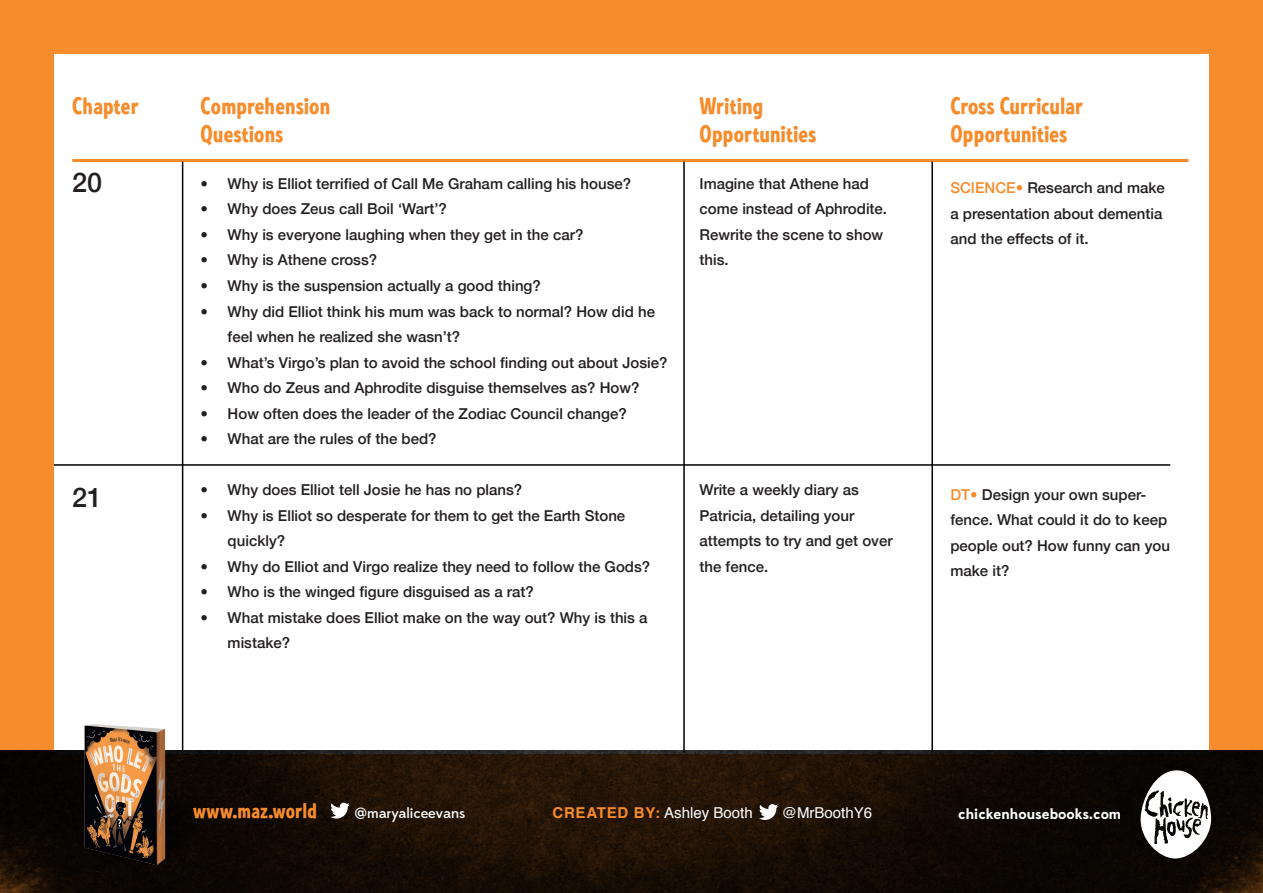
<style>
.page{position:relative;width:1263px;height:893px;background:#f68c2c}
.page>*{position:absolute;margin:0;border:0;box-sizing:border-box;transform-origin:0 0}
.t1{font:500 27px "Helvetica Neue";color:#231f20}
.t2{font:24px/28.8px "Ed Gothic";letter-spacing:.025em;color:#f68c2c}
.t3{font:21.6px "Ed Gothic";letter-spacing:.025em;color:#f68c2c}
.t4{font:500 15px/25.5px "Helvetica Neue";color:#231f20}
.t5{font:15px "Helvetica";color:#fff}
.t6{font:700 14.4px "Edmondsans";color:#fff}
.t7{font:500 14.4px "Edmondsans";color:#fff}
.s1{color:#f68c2c}
.s2{font-weight:700;color:#f68c2c}
</style>
<div class="page">
<div style="left:54px;top:54px;width:1155px;height:700px;background:#fff"></div>
<img style="left:0;top:750px;width:1263px;height:143px">
<div style="left:189px;top:750px;width:34px;height:123px;background:#0d0703"></div>
<img style="left:75px;top:716px;width:114px;height:157px">
<svg style="left:1140px;top:770px;width:71px;height:89px;background:#9c9a99"></svg>
<svg style="left:330px;top:803px;width:20px;height:16px"></svg>
<hr style="left:72px;top:159px;width:1116px;height:3px;background:#f68c2c">
<hr style="left:182px;top:162px;width:1px;height:591px;background:#000">
<hr style="left:683px;top:162px;width:2px;height:591px;background:#000">
<hr style="left:931px;top:162px;width:2px;height:591px;background:#000">
<svg style="left:759px;top:804px;width:19px;height:16px"></svg>
<hr style="left:54px;top:464px;width:1116px;height:2px;background:#000">
<h2 class="t2" style="left:72px;top:92px;width:68px">Chapter</h2>
<h1 class="t1" style="left:72px;top:161px;width:32px">20</h1>
<h1 class="t1" style="left:72px;top:476px;width:32px">21</h1>
<h2 class="t2" style="left:201px;top:92px;width:131px">Comprehension<br>Questions</h2>
<p class="t4" style="left:201px;top:170px;width:432px">• Why is Elliot terrified of Call Me Graham calling his house?</p>
<p class="t4" style="left:201px;top:195px;width:248px">• Why does Zeus call Boil ‘Wart’?</p>
<p class="t4" style="left:201px;top:221px;width:384px">• Why is everyone laughing when they get in the car?</p>
<p class="t4" style="left:201px;top:246px;width:178px">• Why is Athene cross?</p>
<p class="t4" style="left:201px;top:272px;width:342px">• Why is the suspension actually a good thing?</p>
<p class="t4" style="left:228px;top:297px;width:429px;text-indent:-27px">• Why did Elliot think his mum was back to normal? How did he feel when he realized she wasn’t?</p>
<p class="t4" style="left:201px;top:348px;width:468px">• What’s Virgo’s plan to avoid the school finding out about Josie?</p>
<p class="t4" style="left:201px;top:374px;width:440px">• Who do Zeus and Aphrodite disguise themselves as? How?</p>
<p class="t4" style="left:201px;top:399px;width:428px">• How often does the leader of the Zodiac Council change?</p>
<p class="t4" style="left:201px;top:425px;width:237px">• What are the rules of the bed?</p>
<p class="t4" style="left:201px;top:476px;width:323px">• Why does Elliot tell Josie he has no plans?</p>
<p class="t4" style="left:228px;top:501px;width:399px;text-indent:-27px">• Why is Elliot so desperate for them to get the Earth Stone quickly?</p>
<p class="t4" style="left:201px;top:552px;width:451px">• Why do Elliot and Virgo realize they need to follow the Gods?</p>
<p class="t4" style="left:201px;top:578px;width:335px">• Who is the winged figure disguised as a rat?</p>
<p class="t4" style="left:228px;top:603px;width:421px;text-indent:-27px">• What mistake does Elliot make on the way out? Why is this a mistake?</p>
<h2 class="t2" style="left:699px;top:92px;width:118px">Writing<br>Opportunities</h2>
<p class="t4" style="left:699px;top:170px;width:189px">Imagine that Athene had come instead of Aphrodite.<br>Rewrite the scene to show this.</p>
<p class="t4" style="left:699px;top:476px;width:195px">Write a weekly diary as<br>Patricia, detailing your attempts to try and get over the fence.</p>
<h2 class="t2" style="left:950px;top:92px;width:134px">Cross Curricular<br>Opportunities</h2>
<p class="t4" style="left:950px;top:174px;width:216px"><span class="s1">SCIENCE•</span> Research and make a presentation about dementia and the effects of it.</p>
<p class="t4" style="left:950px;top:480px;width:221px"><span class="s1">DT•</span> Design your own super&shy;fence. What could it do to keep people out? How funny can you make it?</p>
<h3 class="t3" style="left:193px;top:798px;width:125px">www.maz.world</h3>
<p class="t7" style="left:355px;top:804px;width:112px">@maryaliceevans</p>
<p class="t5" style="left:552px;top:801px;width:202px"><span class="s2">CREATED BY:</span> Ashley Booth</p>
<p class="t5" style="left:782px;top:801px;width:92px">@MrBoothY6</p>
<p class="t6" style="left:958px;top:805px;width:164px">chickenhousebooks.com</p>
</div>
